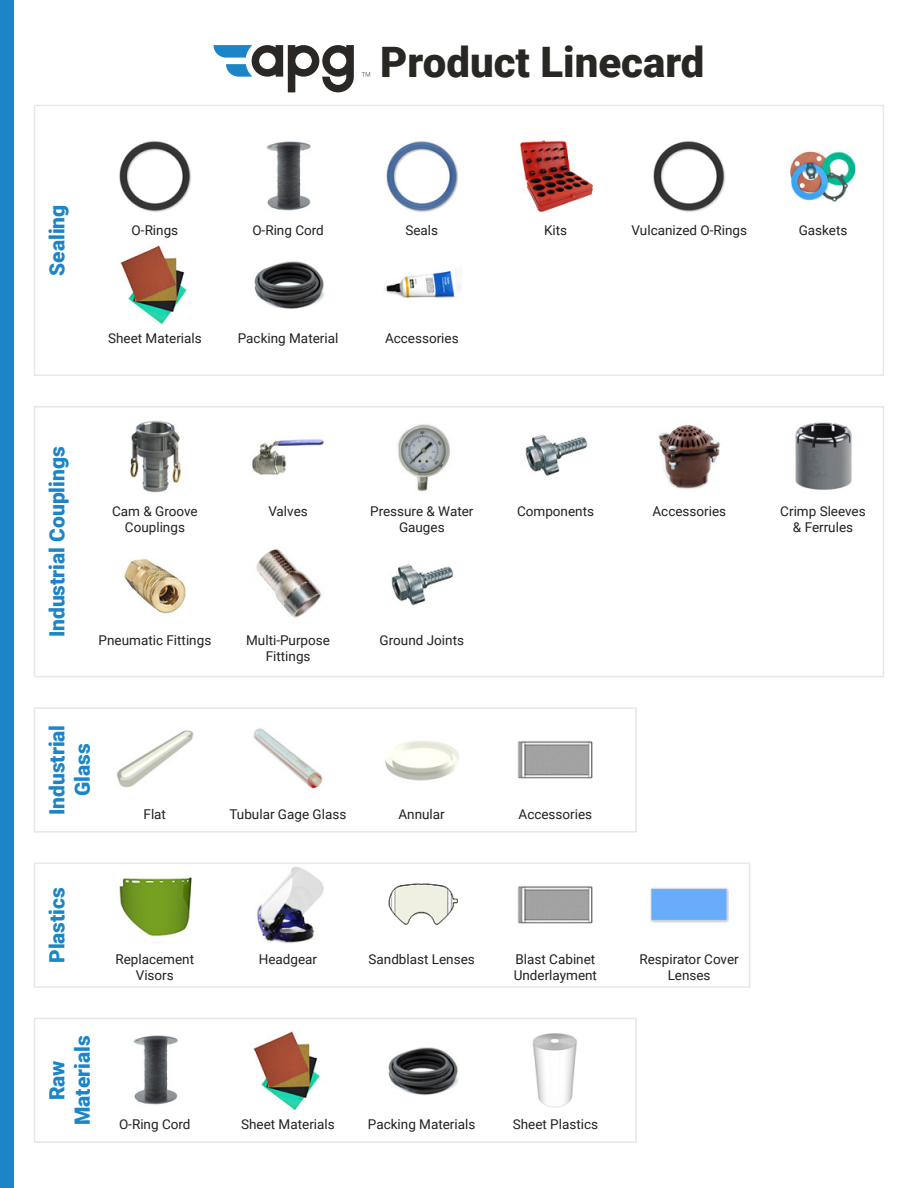
<style>
.page{position:relative;width:918px;height:1188px;background:#fff}
.page>*{position:absolute;margin:0;border:0;box-sizing:border-box;transform-origin:0 0}
.t1{font:900 42px "Roboto";color:#292724}
.t2{font:900 21px/25.2px "Roboto";color:#1b85c7;text-align:center}
.t3{font:13.5px/16.2px "Roboto";color:#231f20;text-align:center}
</style>
<div class="page">
<div style="left:0;top:0;width:14px;height:1188px;background:#1b85c7"></div>
<img style="left:133px;top:1035px;width:45px;height:70px">
<img style="left:253px;top:1031px;width:67px;height:78px">
<img style="left:388px;top:1047px;width:71px;height:48px">
<img style="left:532px;top:1033px;width:45px;height:75px">
<div style="left:34px;top:1018px;width:603px;height:125px;border:2px solid #e5e8e7"></div>
<img style="left:119px;top:877px;width:73px;height:60px">
<img style="left:257px;top:867px;width:67px;height:76px">
<img style="left:388px;top:883px;width:70px;height:42px">
<img style="left:517px;top:886px;width:76px;height:38px">
<img style="left:650px;top:888px;width:79px;height:35px">
<div style="left:34px;top:863px;width:716px;height:125px;border:2px solid #e5e8e7"></div>
<img style="left:116px;top:730px;width:78px;height:58px">
<img style="left:253px;top:728px;width:70px;height:61px">
<img style="left:385px;top:741px;width:74px;height:40px">
<img style="left:517px;top:741px;width:76px;height:38px">
<div style="left:34px;top:707px;width:603px;height:126px;border:2px solid #e5e8e7"></div>
<img style="left:130px;top:421px;width:51px;height:72px">
<img style="left:252px;top:438px;width:72px;height:37px">
<img style="left:124px;top:559px;width:62px;height:55px">
<img style="left:256px;top:549px;width:66px;height:69px">
<img style="left:391px;top:564px;width:63px;height:42px">
<img style="left:397px;top:424px;width:53px;height:68px">
<img style="left:525px;top:434px;width:63px;height:42px">
<img style="left:658px;top:424px;width:62px;height:65px">
<img style="left:795px;top:422px;width:57px;height:68px">
<div style="left:34px;top:406px;width:850px;height:271px;border:2px solid #e5e8e7"></div>
<img style="left:119px;top:141px;width:72px;height:71px">
<img style="left:120px;top:245px;width:67px;height:78px">
<img style="left:254px;top:261px;width:71px;height:48px">
<img style="left:384px;top:270px;width:77px;height:29px">
<img style="left:266px;top:141px;width:45px;height:70px">
<img style="left:386px;top:141px;width:73px;height:71px">
<img style="left:520px;top:140px;width:73px;height:72px">
<img style="left:653px;top:141px;width:72px;height:71px">
<img style="left:790px;top:151px;width:66px;height:51px">
<div style="left:34px;top:105px;width:850px;height:271px;border:2px solid #e5e8e7"></div>
<svg style="left:362px;top:72px;width:8px;height:5px"></svg>
<svg style="left:214px;top:45px;width:140px;height:47px"></svg>
<p class="t1" style="left:380px;top:32px;width:326px">Product Linecard</p>
<p class="t2" style="left:44px;top:276px;width:73px;rotate:-90deg">Sealing</p>
<p class="t3" style="left:132px;top:222px;width:48px">O-Rings</p>
<p class="t3" style="left:252px;top:222px;width:73px">O-Ring Cord</p>
<p class="t3" style="left:405px;top:222px;width:34px">Seals</p>
<p class="t3" style="left:544px;top:222px;width:25px">Kits</p>
<p class="t3" style="left:632px;top:222px;width:117px">Vulcanized O-Rings</p>
<p class="t3" style="left:799px;top:222px;width:50px">Gaskets</p>
<p class="t3" style="left:108px;top:330px;width:95px">Sheet Materials</p>
<p class="t3" style="left:238px;top:330px;width:102px">Packing Material</p>
<p class="t3" style="left:385px;top:330px;width:75px">Accessories</p>
<p class="t2" style="left:44px;top:637px;width:193px;rotate:-90deg">Industrial Couplings</p>
<p class="t3" style="left:112px;top:503px;width:87px">Cam &amp; Groove<br>Couplings</p>
<p class="t3" style="left:268px;top:503px;width:41px">Valves</p>
<p class="t3" style="left:370px;top:503px;width:105px">Pressure &amp; Water</p>
<p class="t3" style="left:399px;top:519px;width:47px">Gauges</p>
<p class="t3" style="left:99px;top:632px;width:114px">Pneumatic Fittings</p>
<p class="t3" style="left:246px;top:632px;width:85px">Multi-Purpose<br>Fittings</p>
<p class="t3" style="left:380px;top:632px;width:86px">Ground Joints</p>
<p class="t3" style="left:517px;top:503px;width:79px">Components</p>
<p class="t3" style="left:652px;top:503px;width:75px">Accessories</p>
<p class="t3" style="left:780px;top:503px;width:87px">Crimp Sleeves</p>
<p class="t3" style="left:793px;top:519px;width:62px">&amp; Ferrules</p>
<p class="t2" style="left:44px;top:815px;width:92px;rotate:-90deg">Industrial<br>Glass</p>
<p class="t3" style="left:144px;top:806px;width:24px">Flat</p>
<p class="t3" style="left:230px;top:806px;width:118px">Tubular Gage Glass</p>
<p class="t3" style="left:399px;top:806px;width:48px">Annular</p>
<p class="t3" style="left:519px;top:806px;width:75px">Accessories</p>
<p class="t2" style="left:44px;top:963px;width:77px;rotate:-90deg">Plastics</p>
<p class="t2" style="left:44px;top:1125px;width:91px;rotate:-90deg">Raw<br>Materials</p>
<p class="t3" style="left:115px;top:951px;width:80px">Replacement</p>
<p class="t3" style="left:136px;top:967px;width:40px">Visors</p>
<p class="t3" style="left:259px;top:951px;width:60px">Headgear</p>
<p class="t3" style="left:369px;top:951px;width:108px">Sandblast Lenses</p>
<p class="t3" style="left:514px;top:951px;width:85px;text-align:left">Blast Cabinet<br>Underlayment</p>
<p class="t3" style="left:639px;top:951px;width:101px">Respirator Cover<br>Lenses</p>
<p class="t3" style="left:119px;top:1116px;width:73px">O-Ring Cord</p>
<p class="t3" style="left:241px;top:1116px;width:95px">Sheet Materials</p>
<p class="t3" style="left:368px;top:1116px;width:109px">Packing Materials</p>
<p class="t3" style="left:513px;top:1116px;width:87px">Sheet Plastics</p>
</div>
